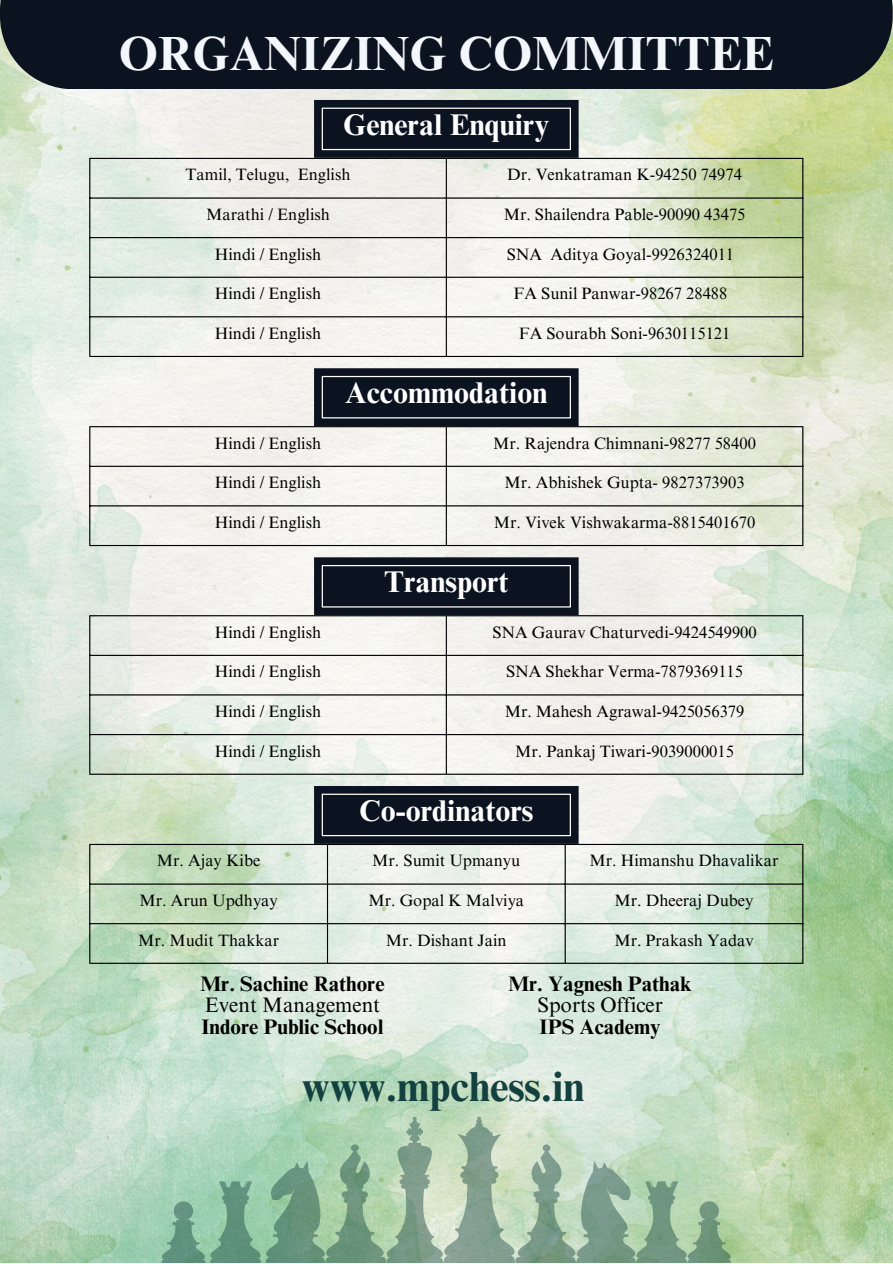
<style>
.page{position:relative;width:893px;height:1264px;background:#fff}
.page>*{position:absolute;margin:0;border:0;box-sizing:border-box;transform-origin:0 0}
.t1{font:700 48px "Times NRMT Pro";color:#f3f6fa}
.t2{font:700 42px "Times NRMT Pro";color:#13413f}
.t3{font:700 30px "Times NRMT Pro";color:#fff}
.t4{font:700 21px "Times NRMT Pro";color:#000}
.t5{font:21px "Times NRMT Pro";color:#000}
.t6{font:16.5px "Times NRMT Pro";color:#000}
</style>
<div class="page">
<img style="left:0;top:89px;width:892px;height:1173px">
<svg style="left:161px;top:1116px;width:570px;height:146px;background:#a0c2a8"></svg>
<div style="left:0;top:0;width:892px;height:89px;background:#0b1320"></div>
<hr style="left:89px;top:159px;width:1px;height:197px;background:#000">
<hr style="left:446px;top:159px;width:1px;height:197px;background:#000">
<hr style="left:802px;top:159px;width:1px;height:197px;background:#000">
<hr style="left:89px;top:158px;width:714px;height:1px;background:#000">
<hr style="left:89px;top:197px;width:714px;height:1px;background:#000">
<hr style="left:89px;top:237px;width:714px;height:1px;background:#000">
<hr style="left:89px;top:277px;width:714px;height:1px;background:#000">
<hr style="left:89px;top:316px;width:714px;height:1px;background:#000">
<hr style="left:89px;top:356px;width:714px;height:1px;background:#000">
<hr style="left:89px;top:427px;width:1px;height:118px;background:#000">
<hr style="left:446px;top:427px;width:1px;height:118px;background:#000">
<hr style="left:802px;top:427px;width:1px;height:118px;background:#000">
<hr style="left:89px;top:426px;width:714px;height:1px;background:#000">
<hr style="left:89px;top:466px;width:714px;height:1px;background:#000">
<hr style="left:89px;top:505px;width:714px;height:1px;background:#000">
<hr style="left:89px;top:545px;width:714px;height:1px;background:#000">
<hr style="left:89px;top:616px;width:1px;height:157px;background:#000">
<hr style="left:446px;top:616px;width:1px;height:157px;background:#000">
<hr style="left:802px;top:616px;width:1px;height:157px;background:#000">
<hr style="left:89px;top:615px;width:714px;height:1px;background:#000">
<hr style="left:89px;top:654px;width:714px;height:2px;background:#000">
<hr style="left:89px;top:694px;width:714px;height:1px;background:#000">
<hr style="left:89px;top:734px;width:714px;height:1px;background:#000">
<hr style="left:89px;top:773px;width:714px;height:1px;background:#000">
<svg style="left:314px;top:100px;width:264px;height:57px;background:#151d29"></svg>
<svg style="left:314px;top:368px;width:264px;height:57px;background:#161e2a"></svg>
<svg style="left:314px;top:557px;width:264px;height:57px;background:#161e2a"></svg>
<svg style="left:314px;top:786px;width:264px;height:57px;background:#151d29"></svg>
<hr style="left:89px;top:845px;width:1px;height:117px;background:#000">
<hr style="left:327px;top:845px;width:1px;height:117px;background:#000">
<hr style="left:564px;top:845px;width:1px;height:117px;background:#000">
<hr style="left:802px;top:845px;width:1px;height:117px;background:#000">
<hr style="left:89px;top:843px;width:714px;height:2px;background:#000">
<hr style="left:89px;top:883px;width:714px;height:1px;background:#000">
<hr style="left:89px;top:923px;width:714px;height:1px;background:#000">
<hr style="left:89px;top:962px;width:714px;height:1px;background:#000">
<p class="t1" style="left:119px;top:35px;width:656px">ORGANIZING COMMITTEE</p>
<p class="t3" style="left:343px;top:113px;width:208px">General Enquiry</p>
<p class="t6" style="left:186px;top:168px;width:166px">Tamil, Telugu, English</p>
<p class="t6" style="left:507px;top:168px;width:236px">Dr. Venkatraman K-94250 74974</p>
<p class="t6" style="left:206px;top:208px;width:125px">Marathi / English</p>
<p class="t6" style="left:503px;top:208px;width:243px">Mr. Shailendra Pable-90090 43475</p>
<p class="t6" style="left:215px;top:248px;width:108px">Hindi / English</p>
<p class="t6" style="left:506px;top:248px;width:229px">SNA Aditya Goyal-9926324011</p>
<p class="t6" style="left:215px;top:287px;width:108px">Hindi / English</p>
<p class="t6" style="left:513px;top:287px;width:215px">FA Sunil Panwar-98267 28488</p>
<p class="t6" style="left:215px;top:327px;width:108px">Hindi / English</p>
<p class="t6" style="left:518px;top:327px;width:213px">FA Sourabh Soni-9630115121</p>
<p class="t3" style="left:345px;top:381px;width:203px">Accommodation</p>
<p class="t6" style="left:215px;top:437px;width:108px">Hindi / English</p>
<p class="t6" style="left:493px;top:437px;width:264px">Mr. Rajendra Chimnani-98277 58400</p>
<p class="t6" style="left:215px;top:476px;width:108px">Hindi / English</p>
<p class="t6" style="left:504px;top:476px;width:241px">Mr. Abhishek Gupta- 9827373903</p>
<p class="t6" style="left:215px;top:516px;width:108px">Hindi / English</p>
<p class="t6" style="left:494px;top:516px;width:263px">Mr. Vivek Vishwakarma-8815401670</p>
<p class="t3" style="left:384px;top:570px;width:126px">Transport</p>
<p class="t6" style="left:215px;top:626px;width:108px">Hindi / English</p>
<p class="t6" style="left:492px;top:626px;width:266px">SNA Gaurav Chaturvedi-9424549900</p>
<p class="t6" style="left:215px;top:665px;width:108px">Hindi / English</p>
<p class="t6" style="left:506px;top:665px;width:238px">SNA Shekhar Verma-7879369115</p>
<p class="t6" style="left:215px;top:705px;width:108px">Hindi / English</p>
<p class="t6" style="left:504px;top:705px;width:241px">Mr. Mahesh Agrawal-9425056379</p>
<p class="t6" style="left:215px;top:744px;width:108px">Hindi / English</p>
<p class="t6" style="left:515px;top:744px;width:220px">Mr. Pankaj Tiwari-9039000015</p>
<p class="t3" style="left:359px;top:799px;width:176px">Co-ordinators</p>
<p class="t6" style="left:157px;top:854px;width:105px">Mr. Ajay Kibe</p>
<p class="t6" style="left:372px;top:854px;width:149px">Mr. Sumit Upmanyu</p>
<p class="t6" style="left:589px;top:854px;width:190px">Mr. Himanshu Dhavalikar</p>
<p class="t6" style="left:139px;top:894px;width:140px">Mr. Arun Updhyay</p>
<p class="t6" style="left:368px;top:894px;width:157px">Mr. Gopal K Malviya</p>
<p class="t6" style="left:614px;top:894px;width:140px">Mr. Dheeraj Dubey</p>
<p class="t6" style="left:138px;top:933px;width:142px">Mr. Mudit Thakkar</p>
<p class="t6" style="left:386px;top:933px;width:122px">Mr. Dishant Jain</p>
<p class="t6" style="left:614px;top:933px;width:141px">Mr. Prakash Yadav</p>
<p class="t4" style="left:200px;top:975px;width:185px">Mr. Sachine Rathore</p>
<p class="t5" style="left:205px;top:997px;width:177px">Event Management</p>
<p class="t4" style="left:201px;top:1018px;width:183px">Indore Public School</p>
<p class="t4" style="left:508px;top:975px;width:185px">Mr. Yagnesh Pathak</p>
<p class="t5" style="left:537px;top:997px;width:127px">Sports Officer</p>
<p class="t4" style="left:539px;top:1018px;width:123px">IPS Academy</p>
<p class="t2" style="left:302px;top:1070px;width:284px">www.mpchess.in</p>
</div>
